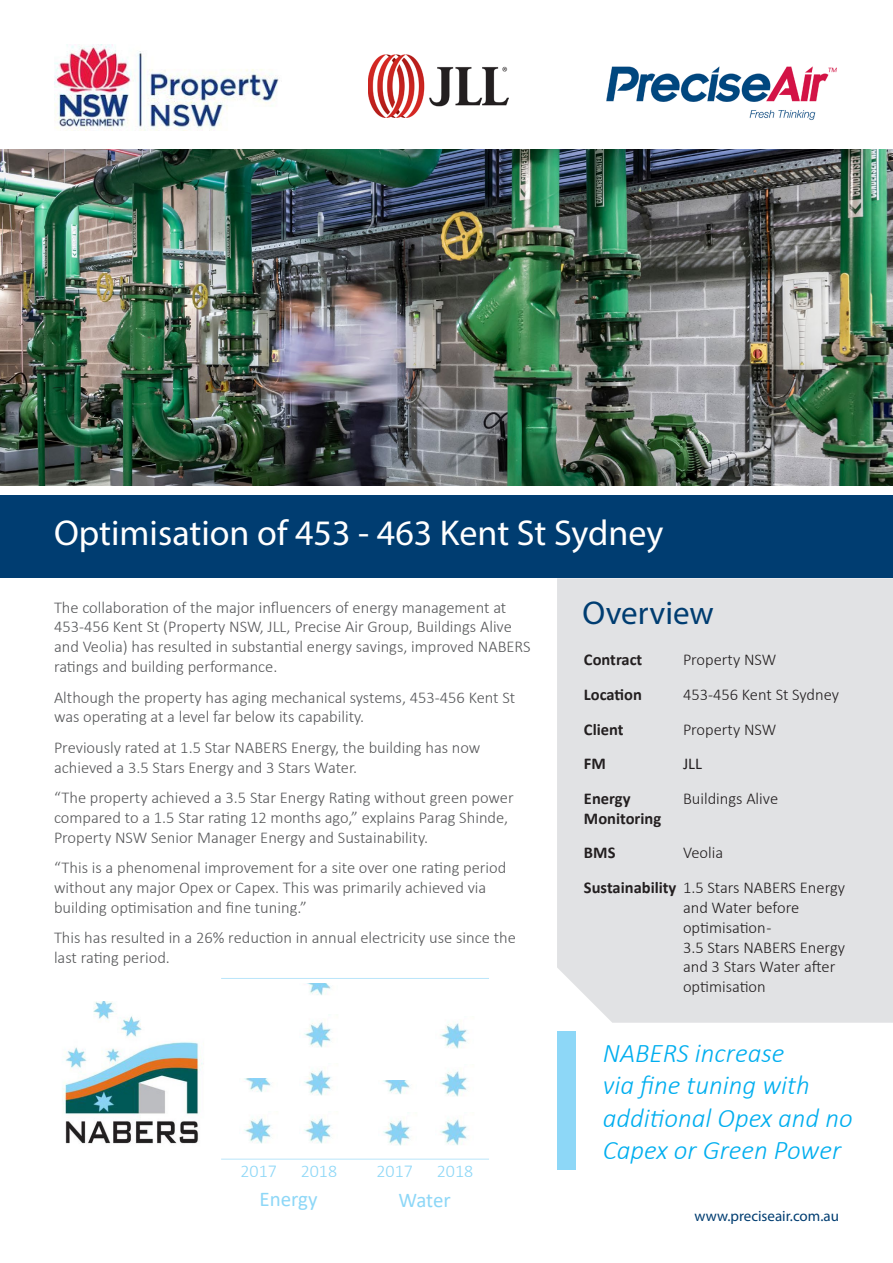
<style>
.page{position:relative;width:893px;height:1263px;background:#fff}
.page>*{position:absolute;margin:0;border:0;box-sizing:border-box;transform-origin:0 0}
.t1{font:36px "Myriad Pro";color:#fff}
.t2{font:33px "Myriad Pro";color:#003d71}
.t3{font:italic 300 27px/32.4px "Calibri";color:#00aeef}
.t4{font:21px "Calibri";color:#8dd7f7}
.t5{font:300 18px "Calibri";color:#8dd7f7}
.t6{font:300 16.5px/19.8px "Calibri";color:#57585a}
.t7{font:300 16.5px/19.8px "Calibri";color:#231f20}
.t8{font:700 16.5px "Calibri";color:#231f20}
.t9{font:16.5px "Calibri";color:#231f20}
.t10{font:15px "Myriad Pro";color:#003d71}
.s1{font-weight:700}
</style>
<div class="page">
<img style="left:0;top:150px;width:893px;height:335px">
<div style="left:0;top:495px;width:893px;height:83px;background:#003d71"></div>
<div style="left:557px;top:578px;width:336px;height:445px;background:#e1e2e4"></div>
<div style="left:557px;top:1031px;width:18px;height:139px;background:#8dd7f7"></div>
<img style="left:606px;top:66px;width:231px;height:54px">
<img style="left:368px;top:55px;width:141px;height:62px">
<img style="left:54px;top:45px;width:225px;height:85px">
<img style="left:62px;top:1001px;width:142px;height:143px">
<img style="left:244px;top:1118px;width:28px;height:26px">
<img style="left:244px;top:1078px;width:27px;height:14px">
<img style="left:304px;top:1118px;width:28px;height:26px">
<img style="left:304px;top:1022px;width:28px;height:26px">
<img style="left:304px;top:1070px;width:28px;height:26px">
<img style="left:306px;top:983px;width:25px;height:12px">
<hr style="left:221px;top:1159px;width:268px;height:1px;background:#b9e5fa">
<img style="left:383px;top:1120px;width:28px;height:26px">
<img style="left:383px;top:1080px;width:27px;height:14px">
<img style="left:440px;top:1119px;width:27px;height:26px">
<img style="left:440px;top:1023px;width:28px;height:26px">
<img style="left:440px;top:1071px;width:28px;height:26px">
<hr style="left:221px;top:978px;width:268px;height:1px;background:#b9e5fa">
<p class="t1" style="left:54px;top:511px;width:611px">Optimisation of 453 - 463 Kent St Sydney</p>
<p class="t6" style="left:54px;top:597px;width:459px">The collaboration of the major influencers of energy management at<br>453-456 Kent St (Property NSW, JLL, Precise Air Group, Buildings Alive</p>
<p class="t2" style="left:583px;top:593px;width:133px">Overview</p>
<p class="t6" style="left:54px;top:637px;width:478px">and Veolia) has resulted in substantial energy savings, improved NABERS ratings and building performance.</p>
<p class="t6" style="left:54px;top:687px;width:463px">Although the property has aging mechanical systems, 453-456 Kent St was operating at a level far below its capability.</p>
<p class="t6" style="left:54px;top:737px;width:428px">Previously rated at 1.5 Star NABERS Energy, the building has now achieved a 3.5 Stars Energy and 3 Stars Water.</p>
<p class="t6" style="left:54px;top:787px;width:461px">“The property achieved a 3.5 Star Energy Rating without green power compared to a 1.5 Star rating 12 months ago,” explains Parag Shinde,<br>Property NSW Senior Manager Energy and Sustainability.</p>
<p class="t6" style="left:54px;top:857px;width:454px">“This is a phenomenal improvement for a site over one rating period without any major Opex or Capex. This was primarily achieved via building optimisation and fine tuning.”</p>
<p class="t6" style="left:54px;top:927px;width:463px">This has resulted in a 26% reduction in annual electricity use since the last rating period.</p>
<p class="t8" style="left:584px;top:648px;width:60px">Contract</p>
<p class="t7" style="left:683px;top:650px;width:95px">Property NSW</p>
<p class="t8" style="left:584px;top:683px;width:60px">Location</p>
<p class="t7" style="left:683px;top:684px;width:158px">453-456 Kent St Sydney</p>
<p class="t8" style="left:584px;top:717px;width:41px">Client</p>
<p class="t7" style="left:683px;top:719px;width:95px">Property NSW</p>
<p class="t8" style="left:584px;top:752px;width:23px">FM</p>
<p class="t9" style="left:683px;top:752px;width:21px">JLL</p>
<p class="t8" style="left:584px;top:787px;width:48px">Energy</p>
<p class="t7" style="left:683px;top:788px;width:97px">Buildings Alive</p>
<p class="t8" style="left:584px;top:807px;width:79px">Monitoring</p>
<p class="t8" style="left:584px;top:841px;width:33px">BMS</p>
<p class="t7" style="left:683px;top:843px;width:42px">Veolia</p>
<p class="t7" style="left:683px;top:878px;width:164px;text-indent:-99px"><span class="s1">Sustainability</span> 1.5 Stars NABERS Energy and Water before optimisation -<br>3.5 Stars NABERS Energy and 3 Stars Water after optimisation</p>
<p class="t5" style="left:240px;top:1159px;width:38px">2017</p>
<p class="t5" style="left:301px;top:1159px;width:38px">2018</p>
<p class="t4" style="left:259px;top:1185px;width:60px">Energy</p>
<p class="t4" style="left:398px;top:1185px;width:54px">Water</p>
<p class="t5" style="left:376px;top:1159px;width:38px">2017</p>
<p class="t5" style="left:437px;top:1159px;width:38px">2018</p>
<p class="t3" style="left:603px;top:1036px;width:251px">NABERS increase<br>via fine tuning with additional Opex and no<br>Capex or Green Power</p>
<p class="t10" style="left:694px;top:1206px;width:146px">www.preciseair.com.au</p>
</div>
